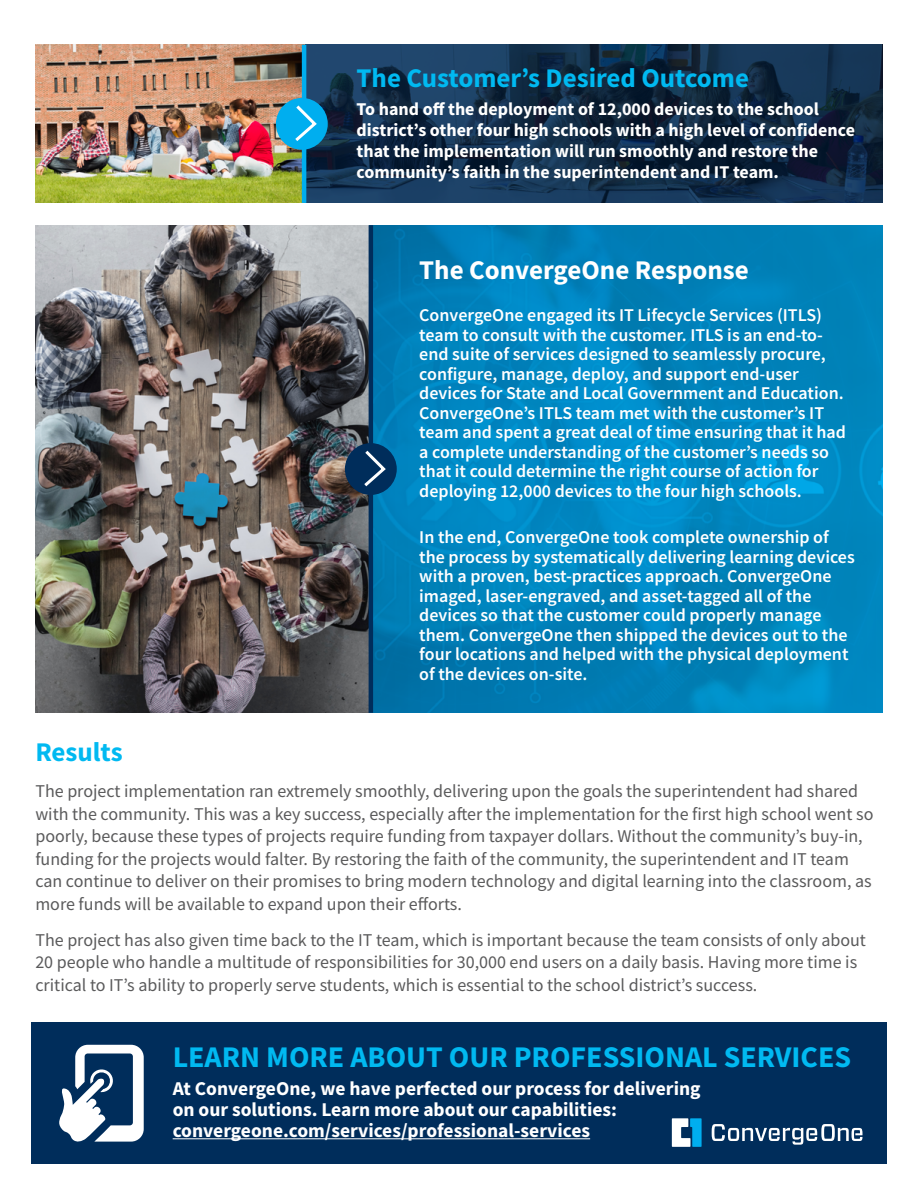
<style>
.page{position:relative;width:918px;height:1188px;background:#fff}
.page>*{position:absolute;margin:0;border:0;box-sizing:border-box;transform-origin:0 0}
.t1{font:700 30px "Source Sans Pro";color:#00b9f1}
.t2{font:700 27px "Source Sans Pro";color:#00b9f1}
.t3{font:700 27px "Source Sans Pro";color:#fff}
.t4{font:700 19.5px/21px "Source Sans Pro";color:#fff}
.t5{font:18px/22.5px "Source Sans Pro";color:#5a5a5b}
.t6{font:600 18px/19.5px "Source Sans Pro";color:#fff}
.t7{font:700 18px/21px "Source Sans Pro";color:#fff}
</style>
<div class="page">
<div style="left:31px;top:1022px;width:856px;height:142px;background:#002d5b"></div>
<hr style="left:173px;top:1138px;width:417px;height:1px;background:#fff">
<svg style="left:712px;top:1124px;width:150px;height:21px"></svg>
<svg style="left:672px;top:1118px;width:30px;height:29px"></svg>
<svg style="left:59px;top:1045px;width:85px;height:97px"></svg>
<svg style="left:373px;top:225px;width:510px;height:488px;background:#0083bd"></svg>
<img style="left:35px;top:45px;width:848px;height:158px">
<hr style="left:302px;top:45px;width:4px;height:158px;background:#00aeef">
<div style="left:276px;top:98px;width:52px;height:52px;background:#00aeef;border-radius:50%"></div>
<svg style="left:295px;top:102px;width:24px;height:42px"></svg>
<img style="left:35px;top:225px;width:334px;height:488px">
<hr style="left:369px;top:225px;width:4px;height:488px;background:#002d5b">
<div style="left:345px;top:443px;width:52px;height:52px;background:#002d5b;border-radius:50%"></div>
<svg style="left:364px;top:447px;width:24px;height:42px"></svg>
<h2 class="t2" style="left:357px;top:60px;width:394px">The Customer’s Desired Outcome</h2>
<p class="t7" style="left:357px;top:98px;width:500px">To hand off the deployment of 12,000 devices to the school district’s other four high schools with a high level of confidence that the implementation will run smoothly and restore the community’s faith in the superintendent and IT team.</p>
<h2 class="t3" style="left:419px;top:251px;width:331px">The ConvergeOne Response</h2>
<p class="t6" style="left:419px;top:306px;width:428px">ConvergeOne engaged its IT Lifecycle Services (ITLS) team to consult with the customer. ITLS is an end-to&shy;end suite of services designed to seamlessly procure, configure, manage, deploy, and support end-user devices for State and Local Government and Education.<br>ConvergeOne’s ITLS team met with the customer’s IT team and spent a great deal of time ensuring that it had a complete understanding of the customer’s needs so that it could determine the right course of action for deploying 12,000 devices to the four high schools.</p>
<p class="t6" style="left:419px;top:528px;width:437px">In the end, ConvergeOne took complete ownership of the process by systematically delivering learning devices with a proven, best-practices approach. ConvergeOne imaged, laser-engraved, and asset-tagged all of the devices so that the customer could properly manage them. ConvergeOne then shipped the devices out to the four locations and helped with the physical deployment of the devices on-site.</p>
<h2 class="t2" style="left:35px;top:734px;width:89px">Results</h2>
<p class="t5" style="left:35px;top:780px;width:840px">The project implementation ran extremely smoothly, delivering upon the goals the superintendent had shared with the community. This was a key success, especially after the implementation for the first high school went so poorly, because these types of projects require funding from taxpayer dollars. Without the community’s buy-in, funding for the projects would falter. By restoring the faith of the community, the superintendent and IT team can continue to deliver on their promises to bring modern technology and digital learning into the classroom, as more funds will be available to expand upon their efforts.</p>
<p class="t5" style="left:35px;top:928px;width:832px">The project has also given time back to the IT team, which is important because the team consists of only about<br>20 people who handle a multitude of responsibilities for 30,000 end users on a daily basis. Having more time is critical to IT’s ability to properly serve students, which is essential to the school district’s success.</p>
<h1 class="t1" style="left:173px;top:1037px;width:680px">LEARN MORE ABOUT OUR PROFESSIONAL SERVICES</h1>
<p class="t4" style="left:173px;top:1078px;width:529px">At ConvergeOne, we have perfected our process for delivering on our solutions. Learn more about our capabilities: convergeone.com/services/professional-services</p>
</div>
